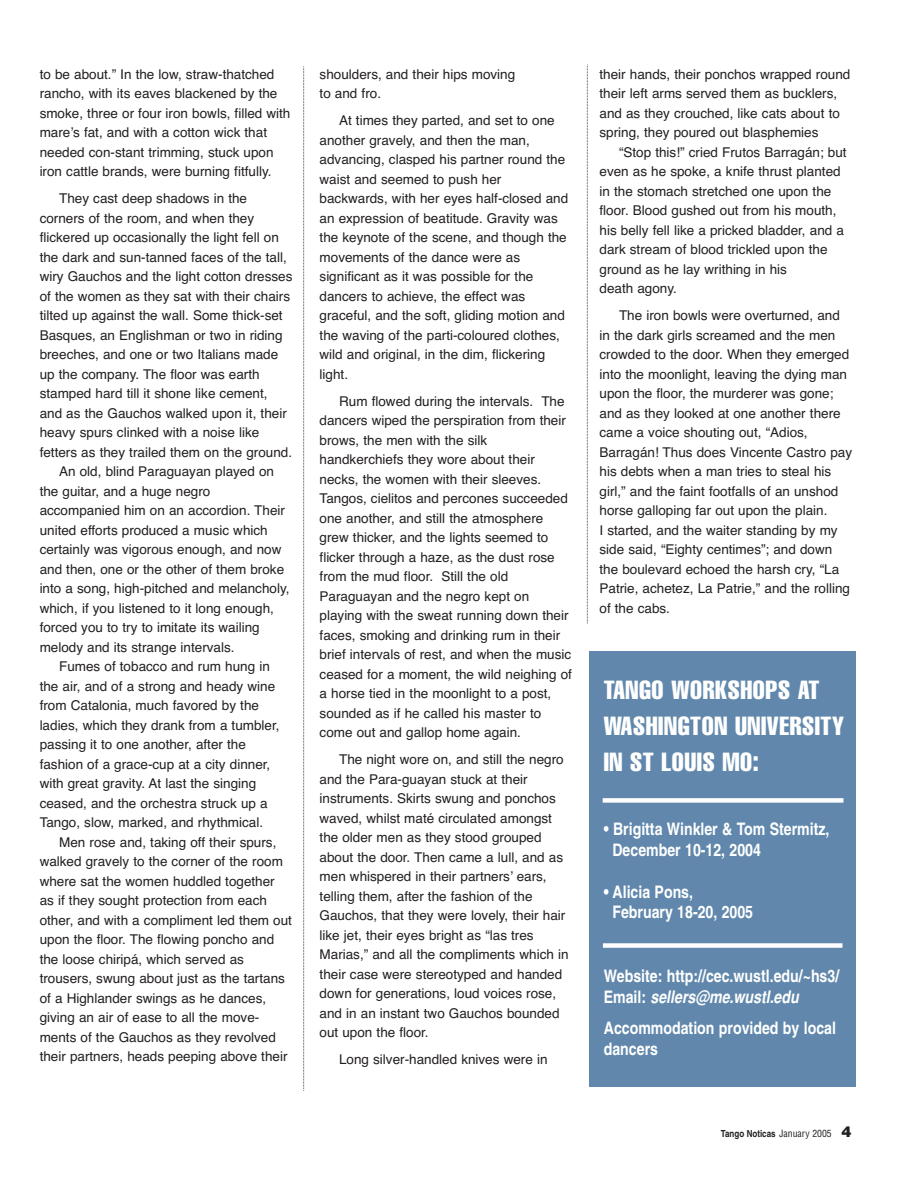
<style>
.page{position:relative;width:918px;height:1188px;background:#fff}
.page>*{position:absolute;margin:0;border:0;box-sizing:border-box;transform-origin:0 0}
.t1{font:extra-condensed 25.8px/36px "Helvetica";letter-spacing:.025em;color:#fff}
.t2{font:700 condensed 17.25px/20.7px "Helvetica";color:#fff}
.t3{font:13.5px/19.5px "Helvetica CE";color:#231f20}
.t4{font:700 condensed 9.75px "Helvetica";color:#231f20}
.s1{font-style:italic;font-stretch:normal}
.s2{font-weight:400}
.s3{font-weight:900;font-stretch:normal;font-size:15px}
</style>
<div class="page">
<svg style="left:303px;top:66px;width:1px;height:1025px"></svg>
<svg style="left:587px;top:65px;width:1px;height:559px"></svg>
<div style="left:590px;top:651px;width:266px;height:436px;background:#6188ac"></div>
<div style="left:603px;top:943px;width:239px;height:5px;background:#fff"></div>
<div style="left:603px;top:798px;width:240px;height:5px;background:#fff"></div>
<p class="t3" style="left:40px;top:66px;width:252px">to be about.” In the low, straw-thatched rancho, with its eaves blackened by the smoke, three or four iron bowls, filled with mare’s fat, and with a cotton wick that needed con-stant trimming, stuck upon iron cattle brands, were burning fitfully.</p>
<p class="t3" style="left:59px;top:190px;width:189px">They cast deep shadows in the</p>
<p class="t3" style="left:40px;top:210px;width:216px">corners of the room, and when they</p>
<p class="t3" style="left:40px;top:229px;width:241px">flickered up occasionally the light fell on</p>
<p class="t3" style="left:40px;top:249px;width:249px">the dark and sun-tanned faces of the tall,</p>
<p class="t3" style="left:40px;top:268px;width:254px">wiry Gauchos and the light cotton dresses</p>
<p class="t3" style="left:40px;top:288px;width:252px">of the women as they sat with their chairs</p>
<p class="t3" style="left:40px;top:307px;width:245px">tilted up against the wall. Some thick-set</p>
<p class="t3" style="left:40px;top:327px;width:244px">Basques, an Englishman or two in riding</p>
<p class="t3" style="left:40px;top:346px;width:240px">breeches, and one or two Italians made</p>
<p class="t3" style="left:40px;top:366px;width:222px">up the company. The floor was earth</p>
<p class="t3" style="left:40px;top:385px;width:229px">stamped hard till it shone like cement,</p>
<p class="t3" style="left:40px;top:405px;width:249px">and as the Gauchos walked upon it, their</p>
<p class="t3" style="left:40px;top:424px;width:221px">heavy spurs clinked with a noise like</p>
<p class="t3" style="left:40px;top:444px;width:254px">fetters as they trailed them on the ground.</p>
<p class="t3" style="left:59px;top:463px;width:216px">An old, blind Paraguayan played on</p>
<p class="t3" style="left:40px;top:483px;width:172px">the guitar, and a huge negro</p>
<p class="t3" style="left:40px;top:502px;width:247px">accompanied him on an accordion. Their</p>
<p class="t3" style="left:40px;top:522px;width:230px">united efforts produced a music which</p>
<p class="t3" style="left:40px;top:541px;width:243px">certainly was vigorous enough, and now</p>
<p class="t3" style="left:40px;top:561px;width:246px">and then, one or the other of them broke</p>
<p class="t3" style="left:40px;top:580px;width:251px">into a song, high-pitched and melancholy,</p>
<p class="t3" style="left:40px;top:600px;width:236px">which, if you listened to it long enough,</p>
<p class="t3" style="left:40px;top:619px;width:222px">forced you to try to imitate its wailing</p>
<p class="t3" style="left:40px;top:639px;width:196px">melody and its strange intervals.</p>
<p class="t3" style="left:59px;top:658px;width:212px">Fumes of tobacco and rum hung in</p>
<p class="t3" style="left:40px;top:678px;width:237px">the air, and of a strong and heady wine</p>
<p class="t3" style="left:40px;top:697px;width:221px">from Catalonia, much favored by the</p>
<p class="t3" style="left:40px;top:717px;width:241px">ladies, which they drank from a tumbler,</p>
<p class="t3" style="left:40px;top:736px;width:208px">passing it to one another, after the</p>
<p class="t3" style="left:40px;top:756px;width:232px">fashion of a grace-cup at a city dinner,</p>
<p class="t3" style="left:40px;top:775px;width:218px">with great gravity. At last the singing</p>
<p class="t3" style="left:40px;top:795px;width:230px">ceased, and the orchestra struck up a</p>
<p class="t3" style="left:40px;top:814px;width:225px">Tango, slow, marked, and rhythmical.</p>
<p class="t3" style="left:59px;top:834px;width:219px">Men rose and, taking off their spurs,</p>
<p class="t3" style="left:40px;top:853px;width:245px">walked gravely to the corner of the room</p>
<p class="t3" style="left:40px;top:873px;width:237px">where sat the women huddled together</p>
<p class="t3" style="left:40px;top:892px;width:229px">as if they sought protection from each</p>
<p class="t3" style="left:40px;top:912px;width:254px">other, and with a compliment led them out</p>
<p class="t3" style="left:40px;top:931px;width:236px">upon the floor. The flowing poncho and</p>
<p class="t3" style="left:40px;top:951px;width:206px">the loose chiripá, which served as</p>
<p class="t3" style="left:40px;top:970px;width:247px">trousers, swung about just as the tartans</p>
<p class="t3" style="left:40px;top:990px;width:228px">of a Highlander swings as he dances,</p>
<p class="t3" style="left:40px;top:1009px;width:221px">giving an air of ease to all the move-</p>
<p class="t3" style="left:40px;top:1029px;width:238px">ments of the Gauchos as they revolved</p>
<p class="t3" style="left:40px;top:1048px;width:249px">their partners, heads peeping above their</p>
<p class="t3" style="left:320px;top:66px;width:197px">shoulders, and their hips moving to and fro.</p>
<p class="t3" style="left:320px;top:112px;width:250px;text-indent:19px">At times they parted, and set to one another gravely, and then the man, advancing, clasped his partner round the waist and seemed to push her backwards, with her eyes half-closed and an expression of beatitude. Gravity was the keynote of the scene, and though the movements of the dance were as significant as it was possible for the dancers to achieve, the effect was graceful, and the soft, gliding motion and the waving of the parti-coloured clothes, wild and original, in the dim, flickering light.</p>
<p class="t3" style="left:320px;top:393px;width:254px;text-indent:19px">Rum flowed during the intervals. The dancers wiped the perspiration from their brows, the men with the silk handkerchiefs they wore about their necks, the women with their sleeves.<br>Tangos, cielitos and percones succeeded one another, and still the atmosphere grew thicker, and the lights seemed to flicker through a haze, as the dust rose from the mud floor. Still the old Paraguayan and the negro kept on playing with the sweat running down their faces, smoking and drinking rum in their brief intervals of rest, and when the music ceased for a moment, the wild neighing of a horse tied in the moonlight to a post, sounded as if he called his master to come out and gallop home again.</p>
<p class="t3" style="left:320px;top:751px;width:250px;text-indent:19px">The night wore on, and still the negro and the Para-guayan stuck at their instruments. Skirts swung and ponchos waved, whilst maté circulated amongst the older men as they stood grouped about the door. Then came a lull, and as men whispered in their partners’ ears, telling them, after the fashion of the Gauchos, that they were lovely, their hair like jet, their eyes bright as “las tres Marias,” and all the compliments which in their case were stereotyped and handed down for generations, loud voices rose, and in an instant two Gauchos bounded out upon the floor.</p>
<p class="t3" style="left:339px;top:1051px;width:210px">Long silver-handled knives were in</p>
<p class="t3" style="left:600px;top:66px;width:252px">their hands, their ponchos wrapped round their left arms served them as bucklers, and as they crouched, like cats about to spring, they poured out blasphemies</p>
<p class="t3" style="left:600px;top:144px;width:249px;text-indent:19px">“Stop this!” cried Frutos Barragán; but even as he spoke, a knife thrust planted in the stomach stretched one upon the floor. Blood gushed out from his mouth, his belly fell like a pricked bladder, and a dark stream of blood trickled upon the ground as he lay writhing in his<br>death agony.</p>
<p class="t3" style="left:600px;top:307px;width:254px;text-indent:19px">The iron bowls were overturned, and in the dark girls screamed and the men crowded to the door. When they emerged into the moonlight, leaving the dying man upon the floor, the murderer was gone; and as they looked at one another there came a voice shouting out, “Adios, Barragán! Thus does Vincente Castro pay his debts when a man tries to steal his girl,” and the faint footfalls of an unshod horse galloping far out upon the plain.<br>I started, and the waiter standing by my side said, “Eighty centimes”; and down the boulevard echoed the harsh cry, “La Patrie, achetez, La Patrie,” and the rolling of the cabs.</p>
<h1 class="t1" style="left:604px;top:673px;width:242px">TANGO WORKSHOPS AT<br>WASHINGTON UNIVERSITY<br>IN ST LOUIS MO:</h1>
<p class="t2" style="left:612px;top:821px;width:219px;text-indent:-9px">• Brigitta Winkler &amp; Tom Stermitz,<br>December 10-12, 2004</p>
<p class="t2" style="left:612px;top:883px;width:142px;text-indent:-9px">• Alicia Pons,<br>February 18-20, 2005</p>
<p class="t2" style="left:604px;top:968px;width:237px">Website: http://cec.wustl.edu/~hs3/<br>E m a i l : <span class="s1">sellers@me.wustl.edu</span></p>
<p class="t2" style="left:604px;top:1020px;width:234px">Accommodation provided by local dancers</p>
<p class="t4" style="left:721px;top:1130px;width:132px">Tango Noticas <span class="s2">January 2005</span> <span class="s3">4</span></p>
</div>
